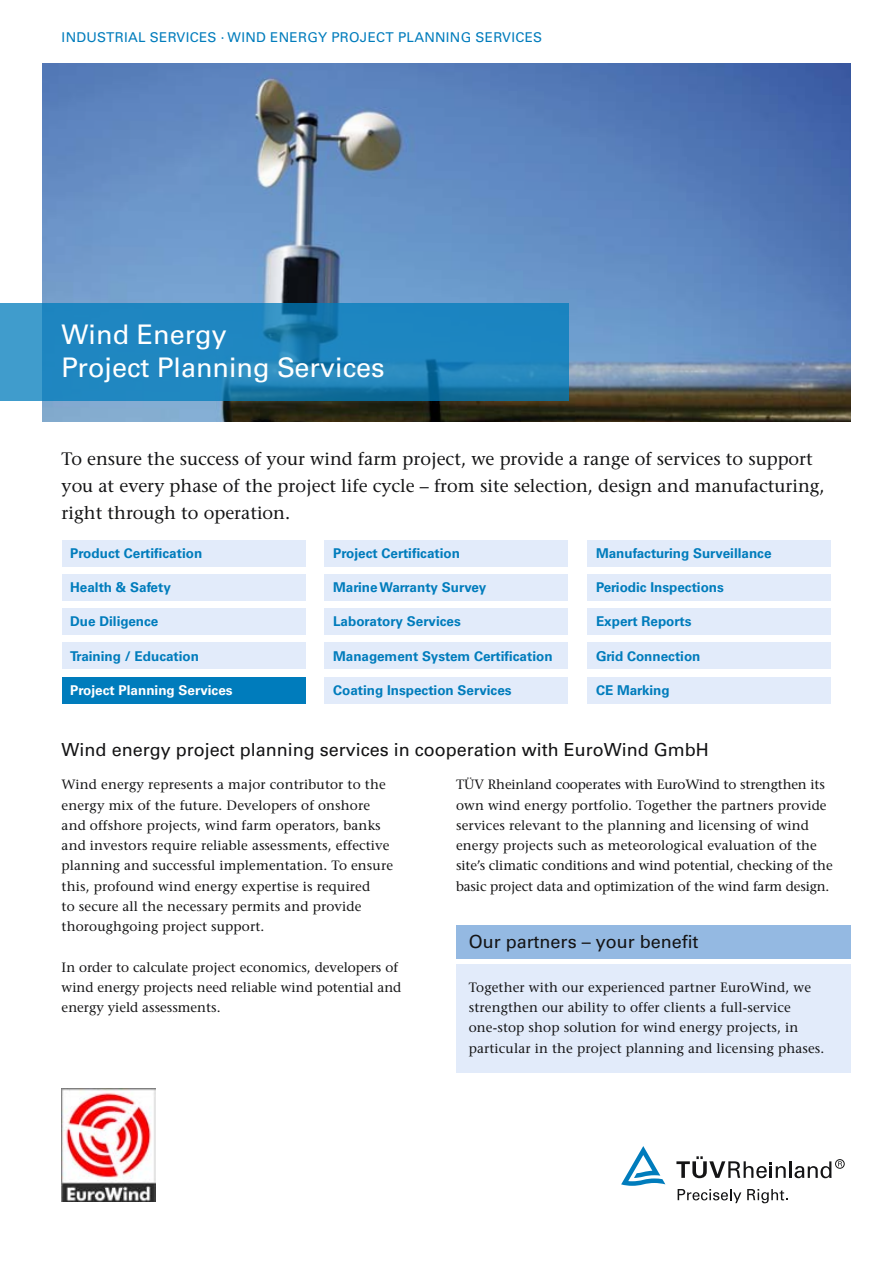
<style>
.page{position:relative;width:893px;height:1263px;background:#fff}
.page>*{position:absolute;margin:0;border:0;box-sizing:border-box;transform-origin:0 0}
.t1{font:27px/33.8px "Univers LT Std";color:#fff}
.t2{font:500 18px/27px "Stone Serif Std";color:#141415}
.t3{font:18px "Univers LT Std";color:#141415}
.t4{font:500 13.5px/20.2px "Stone Serif Std";letter-spacing:.01em;color:#141415}
.t5{font:500 13.5px/20.2px "Stone Serif Std";letter-spacing:-.01em;color:#141415}
.t6{font:700 13.5px "Univers LT Std";color:#007cbc}
.t7{font:13.5px "Univers LT Std";letter-spacing:.02em;color:#007cbc}
.t8{font:700 13.5px "Univers LT Std";color:#fff}
</style>
<div class="page">
<svg style="left:678px;top:1189px;width:63px;height:14px"></svg>
<svg style="left:747px;top:1189px;width:41px;height:14px"></svg>
<svg style="left:676px;top:1156px;width:155px;height:22px"></svg>
<div style="left:835px;top:1159px;width:9px;height:9px;border:1px solid #141415;border-radius:50%"></div>
<svg style="left:838px;top:1161px;width:4px;height:5px"></svg>
<svg style="left:621px;top:1146px;width:44px;height:40px"></svg>
<div style="left:62px;top:677px;width:243px;height:26px;background:#007cbc"></div>
<div style="left:325px;top:574px;width:243px;height:27px;background:#e2ebfa"></div>
<div style="left:62px;top:574px;width:243px;height:27px;background:#e2ebfa"></div>
<div style="left:587px;top:574px;width:244px;height:27px;background:#e2ebfa"></div>
<div style="left:325px;top:540px;width:243px;height:26px;background:#e2ebfa"></div>
<div style="left:62px;top:540px;width:243px;height:26px;background:#e2ebfa"></div>
<div style="left:587px;top:540px;width:244px;height:26px;background:#e2ebfa"></div>
<div style="left:62px;top:608px;width:243px;height:27px;background:#e2ebfa"></div>
<div style="left:325px;top:608px;width:243px;height:27px;background:#e2ebfa"></div>
<div style="left:587px;top:608px;width:244px;height:27px;background:#e2ebfa"></div>
<div style="left:62px;top:642px;width:243px;height:27px;background:#e2ebfa"></div>
<div style="left:325px;top:642px;width:243px;height:27px;background:#e2ebfa"></div>
<div style="left:587px;top:642px;width:244px;height:27px;background:#e2ebfa"></div>
<div style="left:325px;top:677px;width:243px;height:26px;background:#e2ebfa"></div>
<img style="left:43px;top:64px;width:807px;height:358px">
<svg style="left:0;top:303px;width:568px;height:97px;fill:#1f86c1"></svg>
<img style="left:62px;top:1089px;width:93px;height:112px">
<div style="left:456px;top:925px;width:394px;height:33px;background:#94b9e2"></div>
<div style="left:456px;top:965px;width:394px;height:108px;background:#e2ebfa"></div>
<div style="left:587px;top:677px;width:244px;height:26px;background:#e2ebfa"></div>
<p class="t7" style="left:62px;top:29px;width:316px">INDUSTRIAL SERVICES · WIND ENERGY project</p>
<p class="t7" style="left:398px;top:29px;width:19px">planning</p>
<p class="t7" style="left:476px;top:29px;width:68px">SERVICES</p>
<h1 class="t1" style="left:62px;top:317px;width:325px">Wind Energy<br>Project Planning Services</h1>
<h2 class="t2" style="left:62px;top:445px;width:765px">To ensure the success of your wind farm project, we provide a range of services to support you at every phase of the project life cycle – from site selection, design and manufacturing, right through to operation.</h2>
<p class="t6" style="left:70px;top:545px;width:134px">Product Certification</p>
<p class="t6" style="left:333px;top:545px;width:128px">Project Certification</p>
<p class="t6" style="left:596px;top:545px;width:177px">Manufacturing Surveillance</p>
<p class="t6" style="left:70px;top:580px;width:102px">Health &amp; Safety</p>
<p class="t6" style="left:333px;top:580px;width:155px">Marine Warranty Survey</p>
<p class="t6" style="left:596px;top:580px;width:129px">Periodic Inspections</p>
<p class="t6" style="left:70px;top:614px;width:90px">Due Diligence</p>
<p class="t6" style="left:333px;top:614px;width:129px">Laboratory Services</p>
<p class="t6" style="left:596px;top:614px;width:97px">Expert Reports</p>
<p class="t6" style="left:70px;top:648px;width:130px">Training / Education</p>
<p class="t6" style="left:333px;top:648px;width:221px">Management System Certification</p>
<p class="t6" style="left:596px;top:648px;width:106px">Grid Connection</p>
<p class="t6" style="left:333px;top:682px;width:180px">Coating Inspection Services</p>
<p class="t8" style="left:70px;top:682px;width:164px">Project Planning Services</p>
<p class="t6" style="left:596px;top:682px;width:75px">CE Marking</p>
<h2 class="t3" style="left:62px;top:738px;width:649px">Wind energy project planning services in cooperation with EuroWind GmbH</h2>
<p class="t4" style="left:62px;top:774px;width:333px">Wind energy represents a major contributor to the energy mix of the future. Developers of onshore and offshore projects, wind farm operators, banks and investors require reliable assessments, effective planning and successful implementation. To ensure this, profound wind energy expertise is required<br>to secure all the necessary permits and provide thoroughgoing project support.</p>
<p class="t4" style="left:62px;top:957px;width:341px">In order to calculate project economics, developers of wind energy projects need reliable wind potential and energy yield assessments.</p>
<p class="t5" style="left:456px;top:774px;width:378px">TÜV Rheinland cooperates with EuroWind to strengthen its own wind energy portfolio. Together the partners provide services relevant to the planning and licensing of wind energy projects such as meteorological evaluation of the site’s climatic conditions and wind potential, checking of the basic project data and optimization of the wind farm design.</p>
<h2 class="t3" style="left:469px;top:931px;width:231px">Our partners – your benefit</h2>
<p class="t4" style="left:469px;top:977px;width:357px">Together with our experienced partner EuroWind, we strengthen our ability to offer clients a full-service one-stop shop solution for wind energy projects, in particular in the project planning and licensing phases.</p>
</div>
